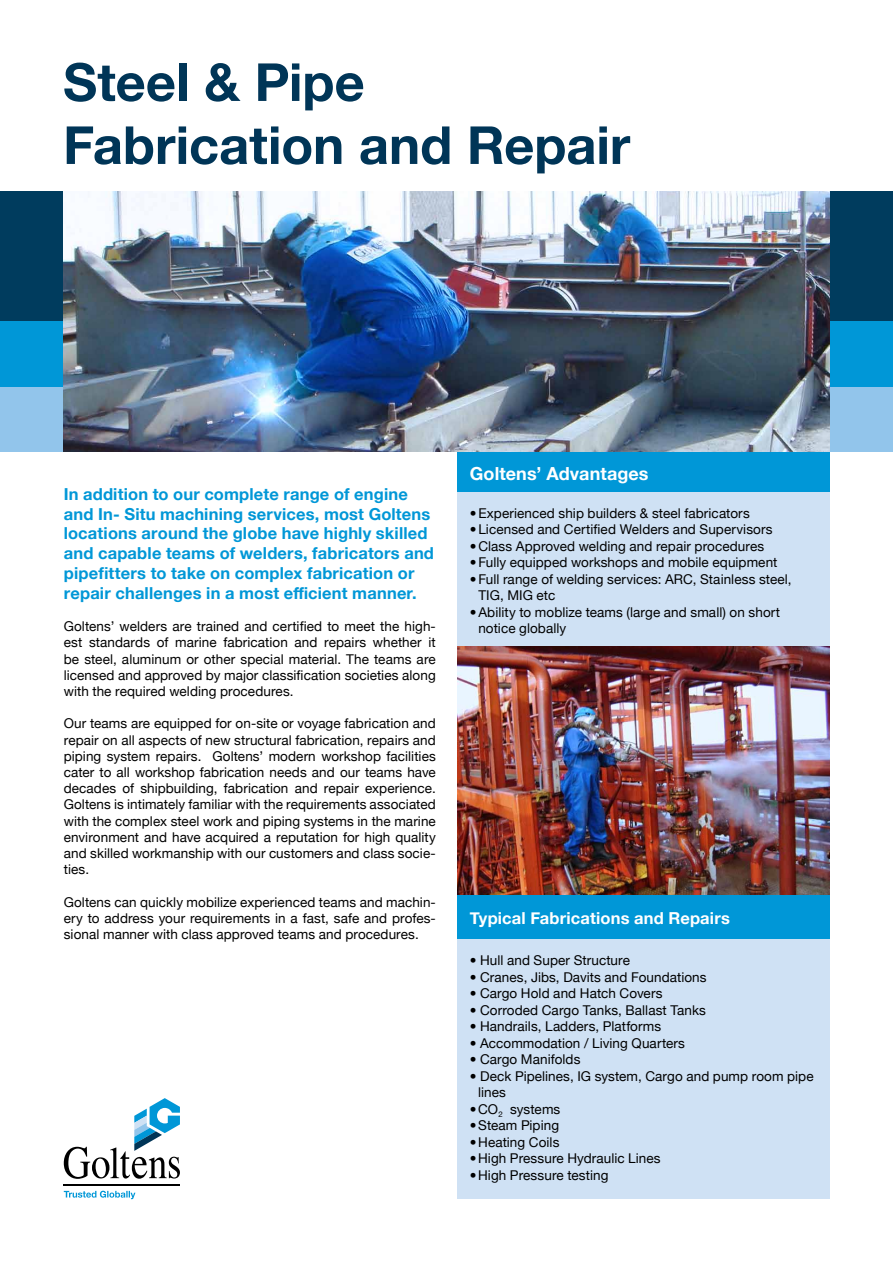
<style>
.page{position:relative;width:893px;height:1263px;background:#fff}
.page>*{position:absolute;margin:0;border:0;box-sizing:border-box;transform-origin:0 0}
.t1{font:700 52.5px/63px "Helvetica Neue";color:#003557}
.t2{font:700 18px "Helvetica Neue";letter-spacing:.005em;color:#fff}
.t3{font:700 16.5px/19.8px "Helvetica Neue";letter-spacing:.01em;color:#0097d7}
.t4{font:700 16.5px "Helvetica Neue";letter-spacing:.01em;color:#fff}
.t5{font:13.5px/16.2px "Helvetica Neue";letter-spacing:.005em;color:#000;text-align:justify}
</style>
<div class="page">
<div style="left:457px;top:450px;width:372px;height:43px;background:#0097d7"></div>
<div style="left:457px;top:895px;width:372px;height:44px;background:#0097d7"></div>
<div style="left:457px;top:492px;width:372px;height:154px;background:#cfe1f4"></div>
<div style="left:457px;top:939px;width:372px;height:260px;background:#cfe1f4"></div>
<div style="left:0;top:191px;width:893px;height:130px;background:#003c5e"></div>
<div style="left:0;top:387px;width:893px;height:65px;background:#92c5eb"></div>
<div style="left:0;top:321px;width:893px;height:66px;background:#0097d7"></div>
<img style="left:64px;top:191px;width:765px;height:261px">
<img style="left:457px;top:646px;width:372px;height:249px">
<svg style="left:64px;top:1191px;width:71px;height:8px"></svg>
<hr style="left:64px;top:1184px;width:116px;height:1px;background:#000">
<svg style="left:64px;top:1098px;width:116px;height:81px"></svg>
<h1 class="t1" style="left:63px;top:48px;width:569px">Steel &amp; Pipe<br>Fabrication and Repair</h1>
<p class="t3" style="left:64px;top:483px;width:372px">In addition to our complete range of engine and In- Situ machining services, most Goltens locations around the globe have highly skilled and capable teams of welders, fabricators and pipefitters to take on complex fabrication or repair challenges in a most efficient manner.</p>
<p class="t5" style="left:64px;top:617px;width:374px">Goltens’ welders are trained and certified to meet the high&shy;est standards of marine fabrication and repairs whether it be steel, aluminum or other special material. The teams are licensed and approved by major classification societies along with the required welding procedures.</p>
<p class="t5" style="left:64px;top:714px;width:374px">Our teams are equipped for on-site or voyage fabrication and repair on all aspects of new structural fabrication, repairs and piping system repairs. Goltens’ modern workshop facilities cater to all workshop fabrication needs and our teams have decades of shipbuilding, fabrication and repair experience.<br>Goltens is intimately familiar with the requirements associated with the complex steel work and piping systems in the marine environment and have acquired a reputation for high quality and skilled workmanship with our customers and class socie&shy;ties.</p>
<p class="t5" style="left:64px;top:893px;width:374px">Goltens can quickly mobilize experienced teams and machin&shy;ery to address your requirements in a fast, safe and profes&shy;sional manner with class approved teams and procedures.</p>
<h2 class="t2" style="left:470px;top:457px;width:180px">Goltens’ Advantages</h2>
<p class="t5" style="left:470px;top:504px;width:281px">•Experienced ship builders &amp; steel fabricators</p>
<p class="t5" style="left:470px;top:520px;width:304px">•Licensed and Certified Welders and Supervisors</p>
<p class="t5" style="left:470px;top:537px;width:296px">•Class Approved welding and repair procedures</p>
<p class="t5" style="left:470px;top:553px;width:309px">•Fully equipped workshops and mobile equipment</p>
<p class="t5" style="left:478px;top:570px;width:315px;text-indent:-9px">•Full range of welding services: ARC, Stainless steel,<br>TIG, MIG etc</p>
<p class="t5" style="left:478px;top:603px;width:303px;text-indent:-9px">•Ability to moblize teams (large and small) on short notice globally</p>
<p class="t4" style="left:470px;top:903px;width:262px">Typical Fabrications and Repairs</p>
<p class="t5" style="left:470px;top:951px;width:162px">• Hull and Super Structure</p>
<p class="t5" style="left:470px;top:968px;width:238px">• Cranes, Jibs, Davits and Foundations</p>
<p class="t5" style="left:470px;top:984px;width:194px">• Cargo Hold and Hatch Covers</p>
<p class="t5" style="left:470px;top:1001px;width:238px">• Corroded Cargo Tanks, Ballast Tanks</p>
<p class="t5" style="left:470px;top:1017px;width:193px">• Handrails, Ladders, Platforms</p>
<p class="t5" style="left:470px;top:1034px;width:217px">• Accommodation / Living Quarters</p>
<p class="t5" style="left:470px;top:1050px;width:112px">• Cargo Manifolds</p>
<p class="t5" style="left:478px;top:1066px;width:337px;text-indent:-9px">• Deck Pipelines, IG system, Cargo and pump room pipe lines</p>
<p class="t5" style="left:470px;top:1100px;width:92px">•CO<sub>2</sub> systems</p>
<p class="t5" style="left:470px;top:1116px;width:91px">•Steam Piping</p>
<p class="t5" style="left:470px;top:1133px;width:91px">•Heating Coils</p>
<p class="t5" style="left:470px;top:1149px;width:193px">•High Pressure Hydraulic Lines</p>
<p class="t5" style="left:470px;top:1166px;width:140px">•High Pressure testing</p>
</div>
